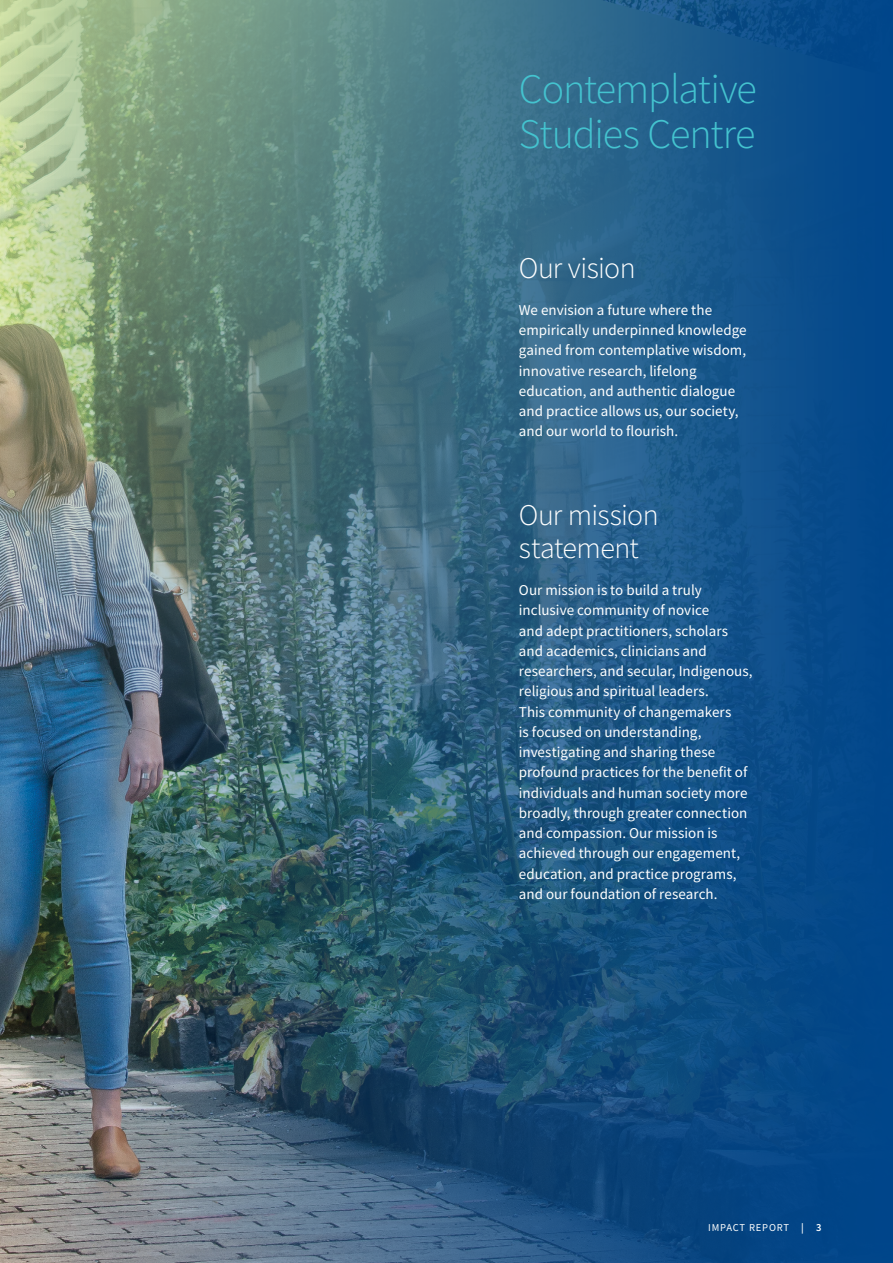
<style>
.page{position:relative;width:893px;height:1263px;background:#fff}
.page>*{position:absolute;margin:0;border:0;box-sizing:border-box;transform-origin:0 0}
.t1{font:300 42px/45px "Source Sans Pro";letter-spacing:-.025em;color:#44c3cf}
.t2{font:300 30px/33px "Source Sans Pro";letter-spacing:-.025em;color:#fff}
.t3{font:15px/20.2px "Source Sans Pro";color:#fff}
.t4{font:10.5px "Source Sans Pro";letter-spacing:.08em;color:#fff}
.s1{font-weight:600}
</style>
<div class="page">
<img style="left:0;top:0;width:893px;height:1263px">
<h1 class="t1" style="left:519px;top:66px;width:239px">Contemplative<br>Studies Centre</h1>
<h2 class="t2" style="left:519px;top:251px;width:118px">Our vision</h2>
<p class="t3" style="left:519px;top:300px;width:229px">We envision a future where the empirically underpinned knowledge gained from contemplative wisdom, innovative research, lifelong education, and authentic dialogue and practice allows us, our society, and our world to flourish.</p>
<h2 class="t2" style="left:519px;top:498px;width:141px">Our mission statement</h2>
<p class="t3" style="left:519px;top:580px;width:235px">Our mission is to build a truly inclusive community of novice<br>and adept practitioners, scholars and academics, clinicians and researchers, and secular, Indigenous, religious and spiritual leaders.<br>This community of changemakers<br>is focused on understanding, investigating and sharing these profound practices for the benefit of individuals and human society more broadly, through greater connection and compassion. Our mission is achieved through our engagement, education, and practice programs, and our foundation of research.</p>
<p class="t4" style="left:708px;top:1221px;width:115px">IMPACT REPORT <span class="s1">| 3</span></p>
</div>
